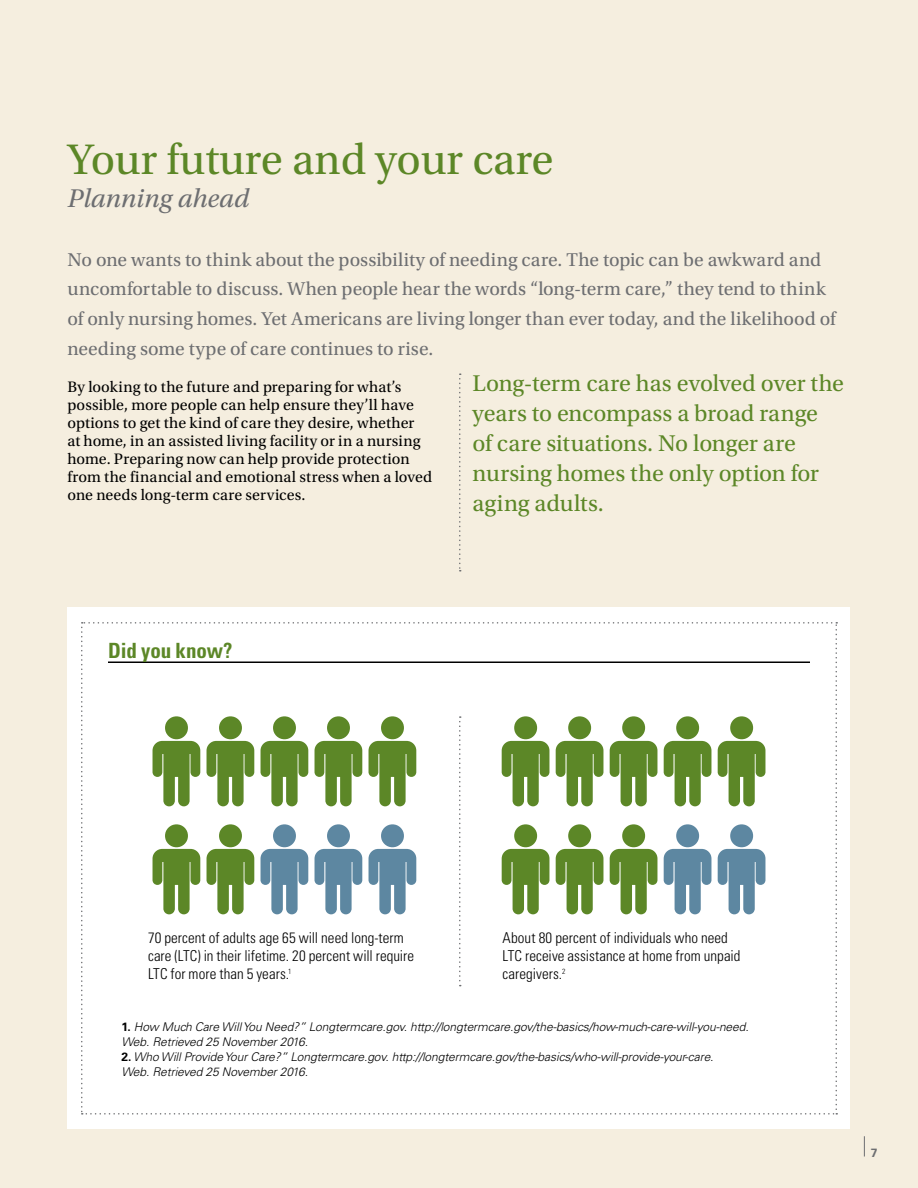
<style>
.page{position:relative;width:918px;height:1188px;background:#f5eedf}
.page>*{position:absolute;margin:0;border:0;box-sizing:border-box;transform-origin:0 0}
.t1{font:45px "Utopia Std";color:#5c8727}
.t2{font:italic 27px "Utopia Std";color:#6d6e71}
.t3{font:24px/30px "Utopia Std";letter-spacing:-.005em;color:#5c8727}
.t4{font:700 condensed 21px "Univers LT Std";letter-spacing:-.005em;color:#5c8727}
.t5{font:19.5px/30px "Utopia Std";color:#6d6e71}
.t6{font:15.9px/18px "Utopia Std";letter-spacing:.005em;color:#000}
.t7{font:300 condensed 15px/18px "Univers LT Std";letter-spacing:.005em;color:#000}
.t8{font:italic 300 12px/15px "Univers LT Std";letter-spacing:-.005em;color:#000}
.t9{font:700 12px "Univers LT Std";color:#6d6e71}
.s1{font-weight:700;font-style:normal}
</style>
<div class="page">
<div style="left:68px;top:608px;width:782px;height:522px;background:#fff"></div>
<svg style="left:864px;top:1136px;width:1px;height:20px"></svg>
<svg style="left:459px;top:374px;width:2px;height:198px"></svg>
<svg style="left:81px;top:622px;width:756px;height:493px"></svg>
<h1 class="t1" style="left:68px;top:136px;width:488px">Your future and your care</h1>
<h2 class="t2" style="left:68px;top:184px;width:183px">Planning ahead</h2>
<p class="t5" style="left:68px;top:245px;width:770px">No one wants to think about the possibility of needing care. The topic can be awkward and uncomfortable to discuss. When people hear the words “long-term care,” they tend to think of only nursing homes. Yet Americans are living longer than ever today, and the likelihood of needing some type of care continues to rise.</p>
<p class="t6" style="left:68px;top:378px;width:366px">By looking to the future and preparing for what’s possible, more people can help ensure they’ll have options to get the kind of care they desire, whether<br>at home, in an assisted living facility or in a nursing home. Preparing now can help provide protection from the financial and emotional stress when a loved one needs long-term care services.</p>
<h3 class="t3" style="left:472px;top:369px;width:373px">Long-term care has evolved over the years to encompass a broad range<br>of care situations. No longer are nursing homes the only option for aging adults.</h3>
<h3 class="t4" style="left:108px;top:638px;width:126px">Did you know?</h3>
<p class="t7" style="left:148px;top:929px;width:268px">70 percent of adults age 65 will need long-term care (LTC) in their lifetime. 20 percent will require<br>LTC for more than 5 years.<sup>1</sup></p>
<p class="t7" style="left:502px;top:929px;width:239px">About 80 percent of individuals who need<br>LTC receive assistance at home from unpaid caregivers.<sup>2</sup></p>
<p class="t8" style="left:121px;top:1019px;width:629px"><span class="s1">1.</span> How Much Care Will You Need?” Longtermcare.gov. http://longtermcare.gov/the-basics/how-much-care-will-you-need.<br>Web. Retrieved 25 November 2016.</p>
<p class="t8" style="left:121px;top:1049px;width:594px"><span class="s1">2.</span> Who Will Provide Your Care?” Longtermcare.gov. http://longtermcare.gov/the-basics/who-will-provide-your-care.<br>Web. Retrieved 25 November 2016.</p>
<p class="t9" style="left:871px;top:1145px;width:8px">7</p>
</div>
